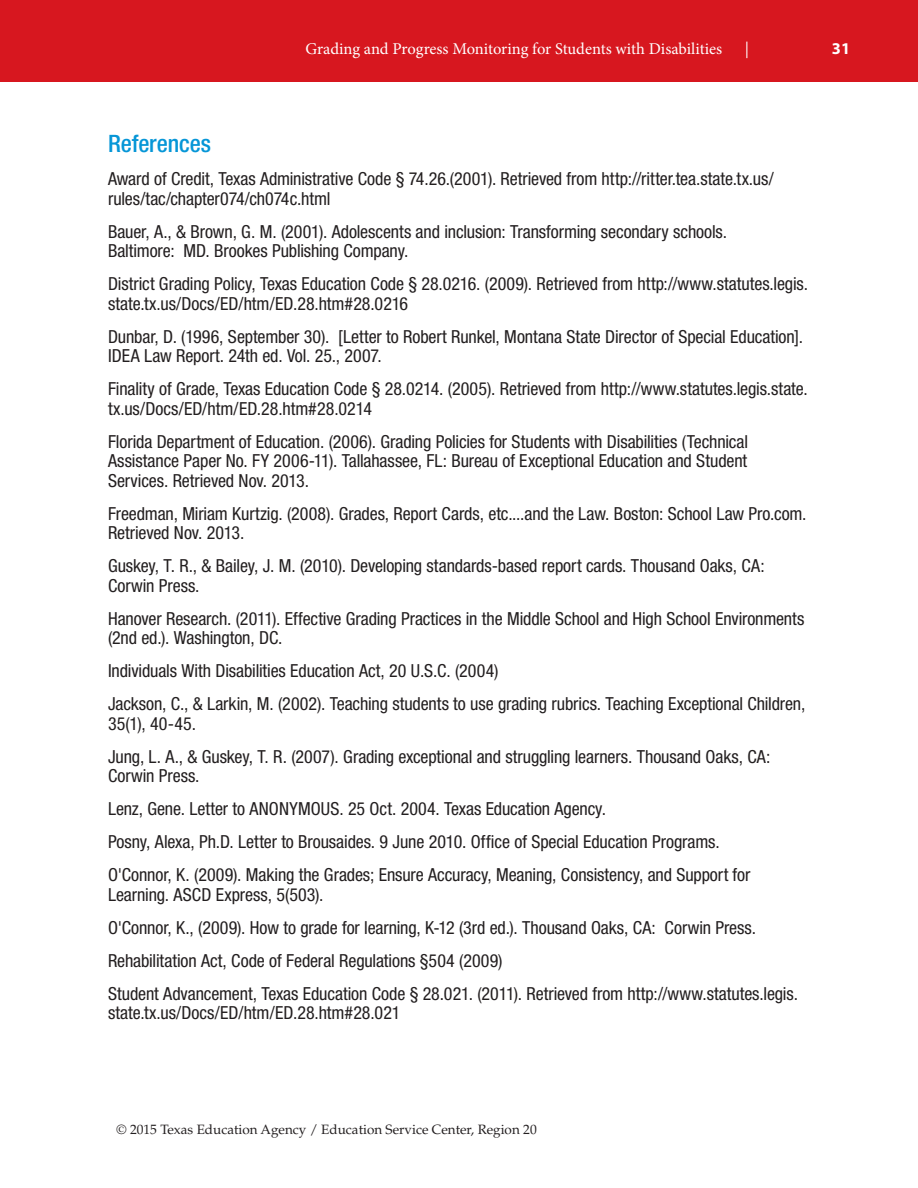
<style>
.page{position:relative;width:918px;height:1188px;background:#fff}
.page>*{position:absolute;margin:0;border:0;box-sizing:border-box;transform-origin:0 0}
.t1{font:500 condensed 24px "Helvetica Neue LT Std";letter-spacing:-.005em;color:#0696d7}
.t2{font:condensed 18px/19.5px "Helvetica Neue LT Std";letter-spacing:-.005em;color:#231f20}
.t3{font:16.5px "Minion Pro";letter-spacing:-.005em;color:#fff}
.t4{font:700 16.5px "Myriad Pro";color:#fff}
.t5{font:italic 16.5px "Minion Pro";color:#fff}
.t6{font:13.5px "Palatino LT Std";color:#231f20}
</style>
<div class="page">
<div style="left:0;top:0;width:918px;height:82px;background:#d7171f"></div>
<p class="t3" style="left:305px;top:38px;width:418px">Grading and Progress Monitoring for Students with Disabilities</p>
<p class="t5" style="left:745px;top:38px;width:5px">|</p>
<p class="t4" style="left:832px;top:38px;width:20px">31</p>
<p class="t1" style="left:108px;top:129px;width:105px">References</p>
<p class="t2" style="left:108px;top:169px;width:667px">Award of Credit, Texas Administrative Code § 74.26.(2001). Retrieved from http://ritter.tea.state.tx.us/ rules/tac/chapter074/ch074c.html</p>
<p class="t2" style="left:108px;top:221px;width:621px">Bauer, A., &amp; Brown, G. M. (2001). Adolescents and inclusion: Transforming secondary schools.<br>Baltimore: MD. Brookes Publishing Company.</p>
<p class="t2" style="left:108px;top:274px;width:702px">District Grading Policy, Texas Education Code § 28.0216. (2009). Retrieved from http://www.statutes.legis. state.tx.us/Docs/ED/htm/ED.28.htm#28.0216</p>
<p class="t2" style="left:108px;top:326px;width:697px">Dunbar, D. (1996, September 30). [Letter to Robert Runkel, Montana State Director of Special Education].<br>IDEA Law Report. 24th ed. Vol. 25., 2007.</p>
<p class="t2" style="left:108px;top:379px;width:701px">Finality of Grade, Texas Education Code § 28.0214. (2005). Retrieved from http://www.statutes.legis.state. tx.us/Docs/ED/htm/ED.28.htm#28.0214</p>
<p class="t2" style="left:108px;top:431px;width:642px;text-align:justify">Florida Department of Education. (2006). Grading Policies for Students with Disabilities (Technical Assistance Paper No. FY 2006-11). Tallahassee, FL: Bureau of Exceptional Education and Student Services. Retrieved Nov. 2013.</p>
<p class="t2" style="left:108px;top:503px;width:700px">Freedman, Miriam Kurtzig. (2008). Grades, Report Cards, etc....and the Law. Boston: School Law Pro.com.<br>Retrieved Nov. 2013.</p>
<p class="t2" style="left:108px;top:556px;width:658px">Guskey, T. R., &amp; Bailey, J. M. (2010). Developing standards-based report cards. Thousand Oaks, CA:<br>Corwin Press.</p>
<p class="t2" style="left:108px;top:608px;width:698px">Hanover Research. (2011). Effective Grading Practices in the Middle School and High School Environments (2nd ed.). Washington, DC.</p>
<p class="t2" style="left:108px;top:661px;width:392px">Individuals With Disabilities Education Act, 20 U.S.C. (2004)</p>
<p class="t2" style="left:108px;top:694px;width:699px">Jackson, C., &amp; Larkin, M. (2002). Teaching students to use grading rubrics. Teaching Exceptional Children,<br>35(1), 40-45.</p>
<p class="t2" style="left:108px;top:746px;width:664px">Jung, L. A., &amp; Guskey, T. R. (2007). Grading exceptional and struggling learners. Thousand Oaks, CA:<br>Corwin Press.</p>
<p class="t2" style="left:108px;top:799px;width:500px">Lenz, Gene. Letter to ANONYMOUS. 25 Oct. 2004. Texas Education Agency.</p>
<p class="t2" style="left:108px;top:832px;width:613px">Posny, Alexa, Ph.D. Letter to Brousaides. 9 June 2010. Office of Special Education Programs.</p>
<p class="t2" style="left:108px;top:865px;width:644px">O'Connor, K. (2009). Making the Grades; Ensure Accuracy, Meaning, Consistency, and Support for<br>Learning. ASCD Express, 5(503).</p>
<p class="t2" style="left:108px;top:917px;width:650px">O'Connor, K., (2009). How to grade for learning, K-12 (3rd ed.). Thousand Oaks, CA: Corwin Press.</p>
<p class="t2" style="left:108px;top:950px;width:396px">Rehabilitation Act, Code of Federal Regulations §504 (2009)</p>
<p class="t2" style="left:108px;top:983px;width:691px">Student Advancement, Texas Education Code § 28.021. (2011). Retrieved from http://www.statutes.legis. state.tx.us/Docs/ED/htm/ED.28.htm#28.021</p>
<p class="t6" style="left:117px;top:1121px;width:422px">© 2015 Texas Education Agency / Education Service Center, Region 20</p>
</div>
